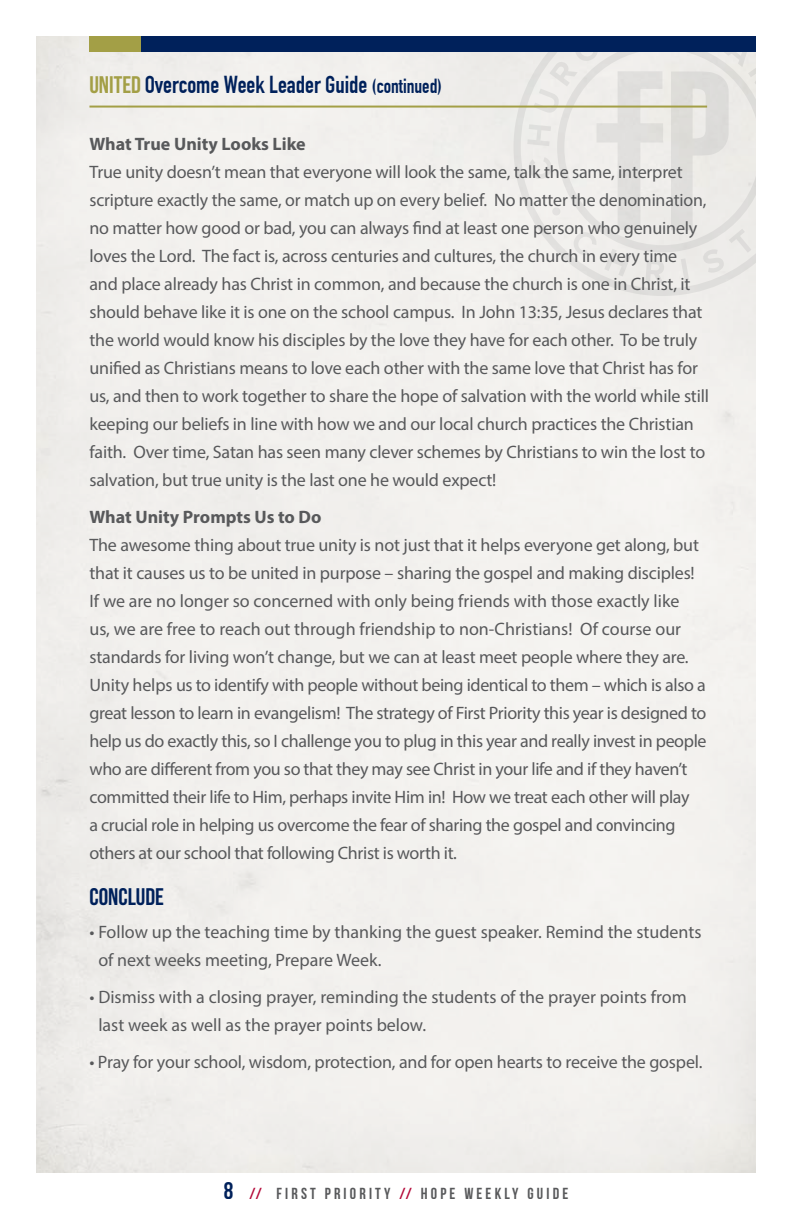
<style>
.page{position:relative;width:792px;height:1224px;background:#fff}
.page>*{position:absolute;margin:0;border:0;box-sizing:border-box;transform-origin:0 0}
.t1{font:700 24px "DIN Condensed";color:#00215b}
.t2{font:24px "Bebas Neue";color:#00215b}
.t3{font:18px/28px "Myriad Pro";letter-spacing:-.01em;color:#58595b}
.t4{font:700 18px "Myriad Pro";color:#58595b}
.t5{font:16px "Bebas Neue";letter-spacing:.2em;color:#58595b}
.s1{font-family:"Bebas Neue";font-weight:400;color:#a39f46}
.s2{font-size:20px}
.s3{font-size:24px;color:#00215b}
.s4{color:#b30838}
</style>
<div class="page">
<div style="left:36px;top:36px;width:720px;height:1136px;background:#f2f1ee"></div>
<svg style="left:514px;top:51px;width:242px;height:245px;background:#e8e7e4"></svg>
<div style="left:141px;top:36px;width:615px;height:15px;background:#00215b"></div>
<div style="left:89px;top:36px;width:52px;height:15px;background:#a39f46"></div>
<hr style="left:89px;top:106px;width:618px;height:2px;background:#a39f46">
<h1 class="t1" style="left:89px;top:76px;width:354px"><span class="s1">UNITED</span> Overcome Week Leader Guide <span class="s2">(continued)</span></h1>
<p class="t4" style="left:89px;top:132px;width:218px">What True Unity Looks Like</p>
<p class="t3" style="left:89px;top:158px;width:621px">True unity doesn’t mean that everyone will look the same, talk the same, interpret scripture exactly the same, or match up on every belief. No matter the denomination, no matter how good or bad, you can always find at least one person who genuinely loves the Lord. The fact is, across centuries and cultures, the church in every time and place already has Christ in common, and because the church is one in Christ, it should behave like it is one on the school campus. In John 13:35, Jesus declares that the world would know his disciples by the love they have for each other. To be truly unified as Christians means to love each other with the same love that Christ has for us, and then to work together to share the hope of salvation with the world while still keeping our beliefs in line with how we and our local church practices the Christian faith. Over time, Satan has seen many clever schemes by Christians to win the lost to salvation, but true unity is the last one he would expect!</p>
<p class="t4" style="left:89px;top:506px;width:234px">What Unity Prompts Us to Do</p>
<p class="t3" style="left:89px;top:531px;width:619px">The awesome thing about true unity is not just that it helps everyone get along, but that it causes us to be united in purpose – sharing the gospel and making disciples!<br>If we are no longer so concerned with only being friends with those exactly like<br>us, we are free to reach out through friendship to non-Christians! Of course our standards for living won’t change, but we can at least meet people where they are.<br>Unity helps us to identify with people without being identical to them – which is also a great lesson to learn in evangelism! The strategy of First Priority this year is designed to help us do exactly this, so I challenge you to plug in this year and really invest in people who are different from you so that they may see Christ in your life and if they haven’t committed their life to Him, perhaps invite Him in! How we treat each other will play<br>a crucial role in helping us overcome the fear of sharing the gospel and convincing others at our school that following Christ is worth it.</p>
<h1 class="t2" style="left:89px;top:884px;width:76px">CONCLUDE</h1>
<p class="t3" style="left:98px;top:918px;width:605px;text-indent:-9px">• Follow up the teaching time by thanking the guest speaker. Remind the students of next weeks meeting, Prepare Week.</p>
<p class="t3" style="left:98px;top:983px;width:590px;text-indent:-9px">• Dismiss with a closing prayer, reminding the students of the prayer points from last week as well as the prayer points below.</p>
<p class="t3" style="left:89px;top:1048px;width:614px">• Pray for your school, wisdom, protection, and for open hearts to receive the gospel.</p>
<p class="t5" style="left:224px;top:1184px;width:346px"><span class="s3">8</span> <span class="s4">//</span> FIRST PRIORITY <span class="s4">//</span> HOPE WEEKLY GUIDE</p>
</div>
